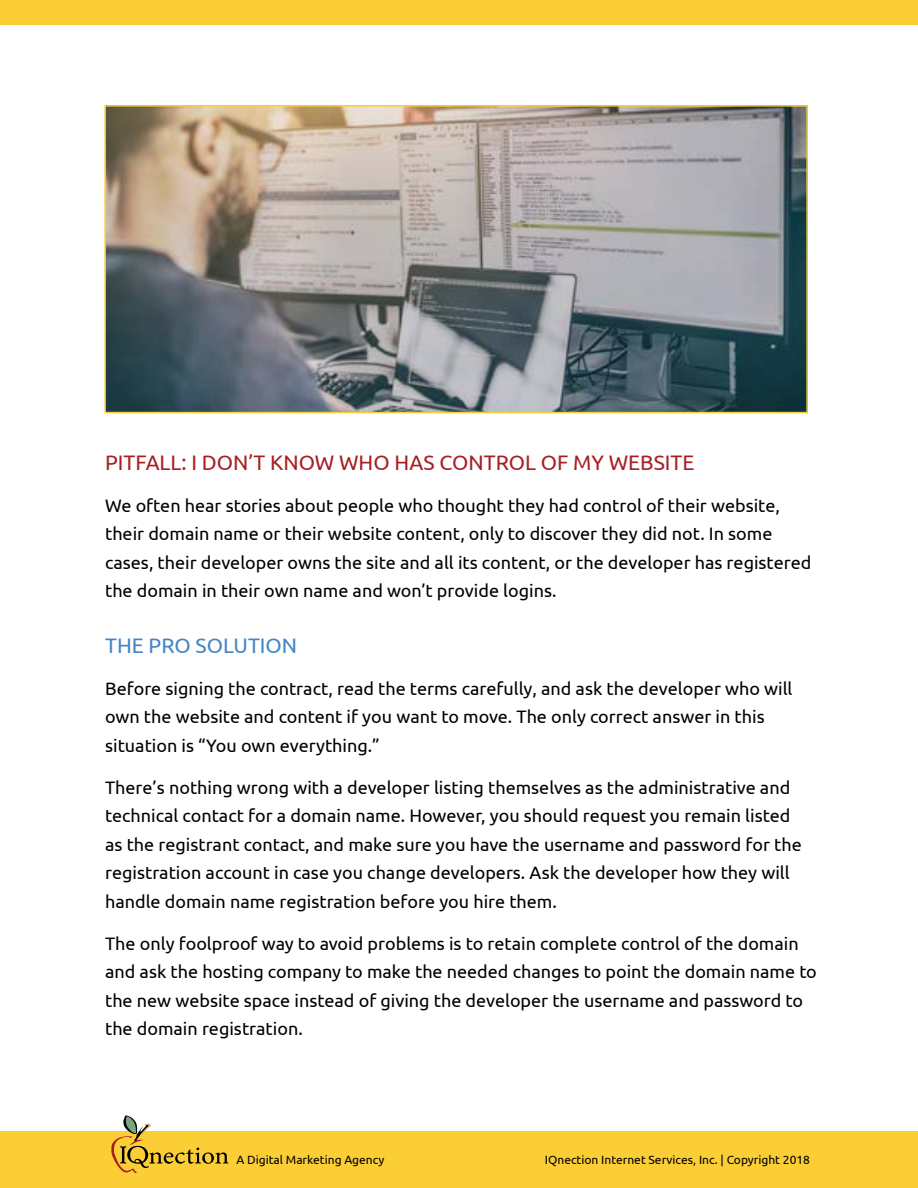
<style>
.page{position:relative;width:918px;height:1188px;background:#fff}
.page>*{position:absolute;margin:0;border:0;box-sizing:border-box;transform-origin:0 0}
.t1{font:21px "Ubuntu";color:#a71f23}
.t2{font:21px "Ubuntu";color:#4385c6}
.t3{font:18px/28.5px "Ubuntu";color:#000}
.t4{font:12px "Ubuntu";color:#000}
.t5{font:300 10.95px "Ubuntu";color:#000}
</style>
<div class="page">
<div style="left:0;top:1131px;width:918px;height:57px;background:#fcce36"></div>
<svg style="left:111px;top:1115px;width:118px;height:58px"></svg>
<div style="left:0;top:0;width:918px;height:25px;background:#fcce36"></div>
<img style="left:107px;top:108px;width:698px;height:302px">
<div style="left:104px;top:105px;width:704px;height:308px;border:2px solid #fcce36"></div>
<p class="t1" style="left:105px;top:450px;width:591px">PITFALL: I DON’T KNOW WHO HAS CONTROL OF MY WEBSITE</p>
<p class="t3" style="left:105px;top:491px;width:708px">We often hear stories about people who thought they had control of their website, their domain name or their website content, only to discover they did not. In some cases, their developer owns the site and all its content, or the developer has registered the domain in their own name and won’t provide logins.</p>
<p class="t2" style="left:105px;top:633px;width:194px">THE PRO SOLUTION</p>
<p class="t3" style="left:105px;top:674px;width:689px">Before signing the contract, read the terms carefully, and ask the developer who will own the website and content if you want to move. The only correct answer in this situation is “You own everything.”</p>
<p class="t3" style="left:105px;top:773px;width:698px">There’s nothing wrong with a developer listing themselves as the administrative and technical contact for a domain name. However, you should request you remain listed as the registrant contact, and make sure you have the username and password for the registration account in case you change developers. Ask the developer how they will handle domain name registration before you hire them.</p>
<p class="t3" style="left:105px;top:929px;width:713px">The only foolproof way to avoid problems is to retain complete control of the domain and ask the hosting company to make the needed changes to point the domain name to the new website space instead of giving the developer the username and password to the domain registration.</p>
<p class="t4" style="left:237px;top:1153px;width:149px">A Digital Marketing Agency</p>
<p class="t4" style="left:545px;top:1153px;width:267px">IQnection Internet Services, Inc. | Copyright 2018</p>
<p class="t5" style="left:234px;top:1153px;width:133px">A Digital Marketing Agency</p>
</div>
